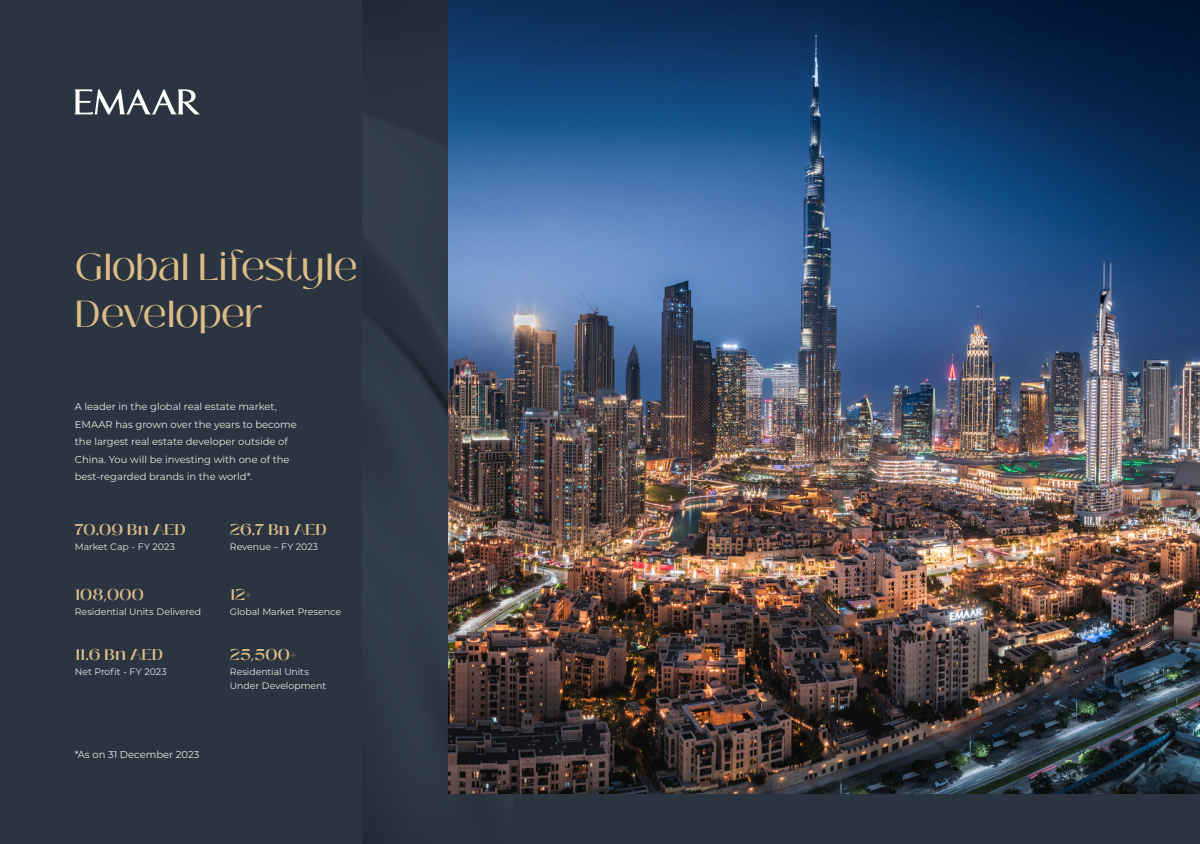
<style>
.page{position:relative;width:1200px;height:844px;background:#2b3541}
.page>*{position:absolute;margin:0;border:0;box-sizing:border-box;transform-origin:0 0}
.t1{font:37.5px/46.9px "Black Mango";color:#ddbc87}
.t2{font:600 15.62px "Black Mango";letter-spacing:.02em;color:#ddbc87}
.t3{font:10px/17.5px "Montserrat";color:#e3ebe3}
.t4{font:9.38px/13.8px "Montserrat";letter-spacing:-.005em;color:#e3ebe3}
</style>
<div class="page">
<img style="left:362px;top:0;width:87px;height:844px">
<svg style="left:75px;top:89px;width:125px;height:25px"></svg>
<img style="left:449px;top:0;width:751px;height:794px">
<h1 class="t1" style="left:75px;top:245px;width:284px">Global Lifestyle<br>Developer</h1>
<p class="t3" style="left:75px;top:398px;width:223px">A leader in the global real estate market, EMAAR has grown over the years to become the largest real estate developer outside of China. You will be investing with one of the best-regarded brands in the world*.</p>
<h2 class="t2" style="left:75px;top:519px;width:112px">70.09 Bn AED</h2>
<p class="t4" style="left:75px;top:539px;width:102px">Market Cap - FY 2023</p>
<h2 class="t2" style="left:230px;top:519px;width:98px">26.7 Bn AED</h2>
<p class="t4" style="left:230px;top:539px;width:90px">Revenue – FY 2023</p>
<h2 class="t2" style="left:75px;top:584px;width:71px">108,000</h2>
<p class="t4" style="left:75px;top:604px;width:128px">Residential Units Delivered</p>
<h2 class="t2" style="left:230px;top:584px;width:23px">12+</h2>
<p class="t4" style="left:230px;top:604px;width:113px">Global Market Presence</p>
<h2 class="t2" style="left:75px;top:643px;width:90px">11.6 Bn AED</h2>
<p class="t4" style="left:75px;top:664px;width:94px">Net Profit - FY 2023</p>
<h2 class="t2" style="left:230px;top:643px;width:69px">25,500+</h2>
<p class="t4" style="left:230px;top:665px;width:98px">Residential Units<br>Under Development</p>
<p class="t3" style="left:75px;top:745px;width:126px">*As on 31 December 2023</p>
</div>
